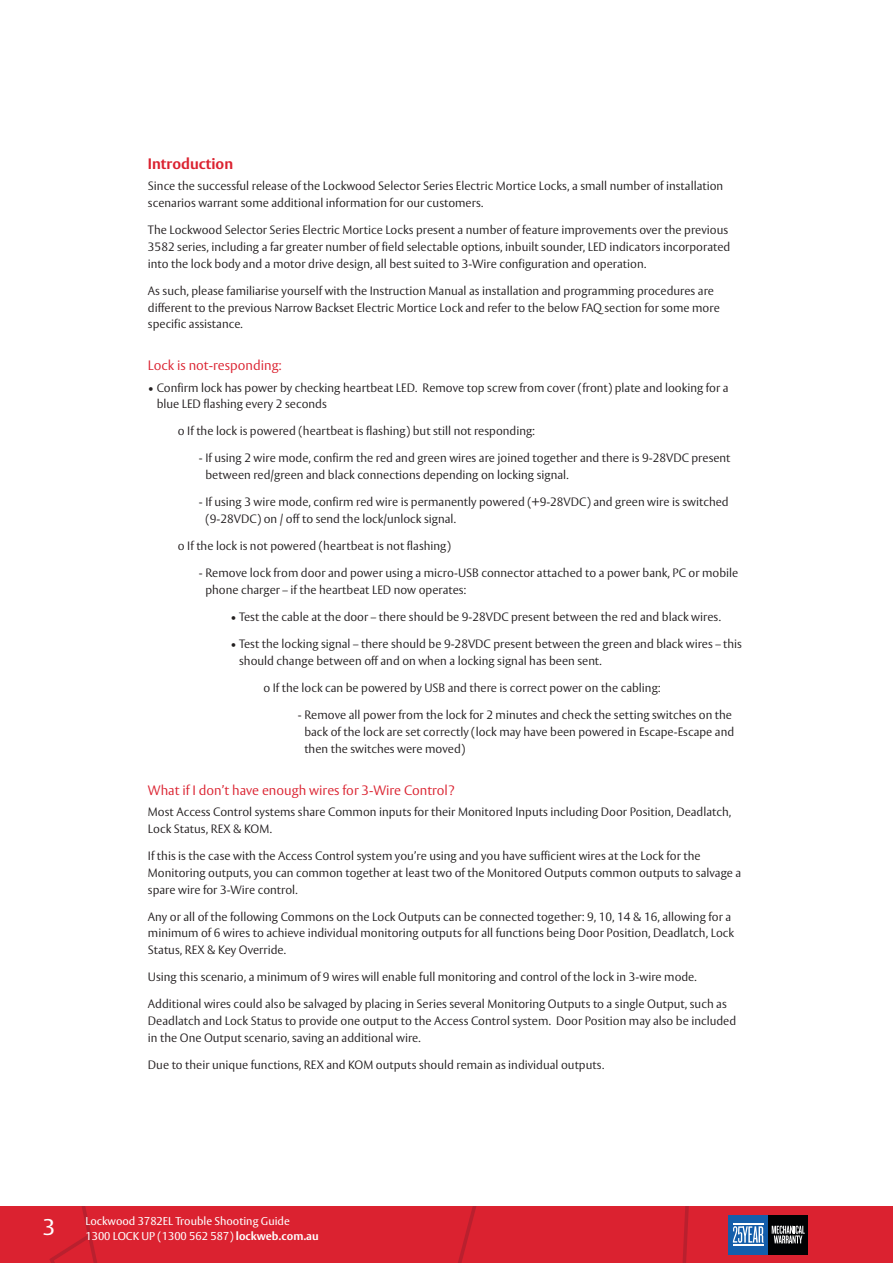
<style>
.page{position:relative;width:893px;height:1263px;background:#fff}
.page>*{position:absolute;margin:0;border:0;box-sizing:border-box;transform-origin:0 0}
.t1{font:22.5px "ASSA Vesta";color:#fff}
.Body_H1_Red{font:700 15px "ASSA Vesta";color:#db2230}
.Body_H1_Red-2{font:300 13.5px "ASSA Vesta";color:#db2230}
.Body{font:300 12px/16.8px "ASSA Vesta";color:#231f20}
.t2{font:11.25px/15px "ASSA Vesta";color:#fff}
.s1{font-weight:700}
</style>
<div class="page">
<div style="left:0;top:1206px;width:893px;height:57px;background:#db2230"></div>
<svg style="left:57px;top:1206px;width:37px;height:34px"></svg>
<div style="left:728px;top:1215px;width:40px;height:40px;background:#135eab"></div>
<div style="left:768px;top:1215px;width:40px;height:40px;background:#010203"></div>
<svg style="left:772px;top:1225px;width:33px;height:18px"></svg>
<svg style="left:733px;top:1226px;width:30px;height:17px"></svg>
<hr style="left:733px;top:1224px;width:30px;height:1px;background:#fff">
<hr style="left:733px;top:1244px;width:30px;height:1px;background:#fff">
<p class="Body_H1_Red" style="left:148px;top:154px;width:87px">Introduction</p>
<p class="Body" style="left:148px;top:178px;width:577px">Since the successful release of the Lockwood Selector Series Electric Mortice Locks, a small number of installation scenarios warrant some additional information for our customers.</p>
<p class="Body" style="left:148px;top:222px;width:584px">The Lockwood Selector Series Electric Mortice Locks present a number of feature improvements over the previous<br>3582 series, including a far greater number of field selectable options, inbuilt sounder, LED indicators incorporated into the lock body and a motor drive design, all best suited to 3-Wire configuration and operation.</p>
<p class="Body" style="left:148px;top:283px;width:573px">As such, please familiarise yourself with the Instruction Manual as installation and programming procedures are different to the previous Narrow Backset Electric Mortice Lock and refer to the below FAQ section for some more specific assistance.</p>
<p class="Body_H1_Red-2" style="left:148px;top:358px;width:135px">Lock is not-responding:</p>
<p class="Body" style="left:157px;top:380px;width:573px;text-indent:-9px">• Confirm lock has power by checking heartbeat LED. Remove top screw from cover (front) plate and looking for a blue LED flashing every 2 seconds</p>
<p class="Body" style="left:178px;top:423px;width:358px">o If the lock is powered (heartbeat is flashing) but still not responding:</p>
<p class="Body" style="left:205px;top:450px;width:527px;text-indent:-6px">- If using 2 wire mode, confirm the red and green wires are joined together and there is 9-28VDC present between red/green and black connections depending on locking signal.</p>
<p class="Body" style="left:205px;top:494px;width:525px;text-indent:-6px">- If using 3 wire mode, confirm red wire is permanently powered (+9-28VDC) and green wire is switched (9-28VDC) on / off to send the lock/unlock signal.</p>
<p class="Body" style="left:178px;top:538px;width:274px">o If the lock is not powered (heartbeat is not flashing)</p>
<p class="Body" style="left:205px;top:565px;width:534px;text-indent:-6px">- Remove lock from door and power using a micro-USB connector attached to a power bank, PC or mobile phone charger – if the heartbeat LED now operates:</p>
<p class="Body" style="left:230px;top:609px;width:492px">• Test the cable at the door – there should be 9-28VDC present between the red and black wires.</p>
<p class="Body" style="left:239px;top:636px;width:504px;text-indent:-9px">• Test the locking signal – there should be 9-28VDC present between the green and black wires – this should change between off and on when a locking signal has been sent.</p>
<p class="Body" style="left:263px;top:680px;width:399px">o If the lock can be powered by USB and there is correct power on the cabling:</p>
<p class="Body" style="left:304px;top:707px;width:431px;text-indent:-6px">- Remove all power from the lock for 2 minutes and check the setting switches on the back of the lock are set correctly (lock may have been powered in Escape-Escape and then the switches were moved)</p>
<p class="Body_H1_Red-2" style="left:148px;top:782px;width:308px">What if I don’t have enough wires for 3-Wire Control?</p>
<p class="Body" style="left:148px;top:804px;width:585px">Most Access Control systems share Common inputs for their Monitored Inputs including Door Position, Deadlatch,<br>Lock Status, REX &amp; KOM.</p>
<p class="Body" style="left:148px;top:848px;width:595px">If this is the case with the Access Control system you’re using and you have sufficient wires at the Lock for the<br>Monitoring outputs, you can common together at least two of the Monitored Outputs common outputs to salvage a spare wire for 3-Wire control.</p>
<p class="Body" style="left:148px;top:908px;width:588px">Any or all of the following Commons on the Lock Outputs can be connected together: 9, 10, 14 &amp; 16, allowing for a minimum of 6 wires to achieve individual monitoring outputs for all functions being Door Position, Deadlatch, Lock<br>Status, REX &amp; Key Override.</p>
<p class="Body" style="left:148px;top:969px;width:550px">Using this scenario, a minimum of 9 wires will enable full monitoring and control of the lock in 3-wire mode.</p>
<p class="Body" style="left:148px;top:996px;width:590px">Additional wires could also be salvaged by placing in Series several Monitoring Outputs to a single Output, such as<br>Deadlatch and Lock Status to provide one output to the Access Control system. Door Position may also be included in the One Output scenario, saving an additional wire.</p>
<p class="Body" style="left:148px;top:1057px;width:458px">Due to their unique functions, REX and KOM outputs should remain as individual outputs.</p>
<h1 class="t1" style="left:43px;top:1214px;width:14px">3</h1>
<p class="t2" style="left:85px;top:1214px;width:235px">Lockwood 3782EL Trouble Shooting Guide<br>1300 LOCK UP (1300 562 587) <span class="s1">lockweb.com.au</span></p>
</div>
